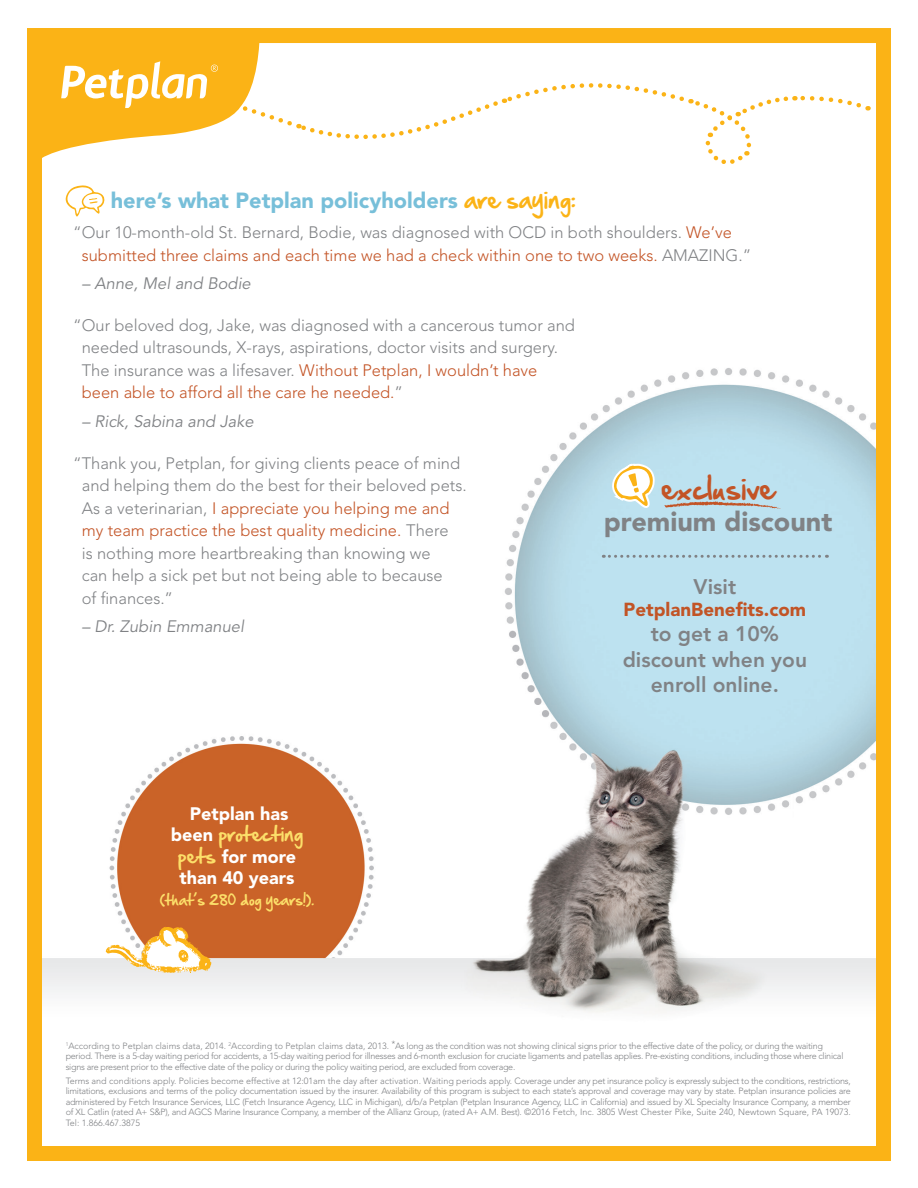
<style>
.page{position:relative;width:918px;height:1188px;background:#fff}
.page>*{position:absolute;margin:0;border:0;box-sizing:border-box;transform-origin:0 0}
.t1{font:900 27px/32.2px "Avenir LT Std";color:#808285;text-align:center}
.t2{font:900 21.75px "Avenir LT Std";color:#77bfd9}
.t3{font:800 21px/25.2px "Avenir LT Std";color:#808285;text-align:center}
.t4{font:900 18.75px "Avenir LT Std";color:#c25426}
.t5{font:900 18px/21.6px "Avenir LT Std";color:#fff;text-align:center}
.t6{font:300 16.5px/22.5px "Avenir LT Std";color:#808285}
.t7{font:italic 16.5px "Avenir LT Std";color:#808285}
.t8{font:13.5px "Hand Of Sean";color:#fcdf6a}
.t9{font:300 9px/10.5px "Avenir LT Std";letter-spacing:-.03em;color:#808285}
.s1{font-family:"Hand Of Sean";font-weight:400;color:#fbb316}
.s2{color:#c35426}
.s3{font-family:"Hand Of Sean";font-weight:400;color:#c35426}
.s4{font-family:"Hand Of Sean";font-weight:400;color:#fcdf6a}
</style>
<div class="page">
<img style="left:43px;top:106px;width:832px;height:907px">
<div style="left:27px;top:28px;width:864px;height:1133px;border:15px solid #fbb316"></div>
<svg style="left:64px;top:185px;width:41px;height:33px"></svg>
<svg style="left:603px;top:555px;width:224px;height:3px"></svg>
<svg style="left:106px;top:926px;width:105px;height:47px"></svg>
<svg style="left:601px;top:372px;width:180px;height:138px"></svg>
<svg style="left:33px;top:28px;width:836px;height:143px"></svg>
<p class="t2" style="left:111px;top:188px;width:466px">here’s what Petplan policyholders <span class="s1">are saying:</span></p>
<p class="t6" style="left:82px;top:221px;width:671px;text-indent:-9px">“Our 10-month-old St. Bernard, Bodie, was diagnosed with OCD in both shoulders. <span class="s2">We’ve submitted three claims and each time we had a check within one to two weeks.</span> AMAZING.”</p>
<p class="t7" style="left:82px;top:274px;width:171px">– Anne, Mel and Bodie</p>
<p class="t6" style="left:82px;top:314px;width:495px;text-indent:-9px">“Our beloved dog, Jake, was diagnosed with a cancerous tumor and needed ultrasounds, X-rays, aspirations, doctor visits and surgery.<br>The insurance was a lifesaver. <span class="s2">Without Petplan, I wouldn’t have been able to afford all the care he needed.</span>”</p>
<p class="t7" style="left:82px;top:412px;width:173px">– Rick, Sabina and Jake</p>
<p class="t6" style="left:82px;top:452px;width:386px;text-indent:-9px">“Thank you, Petplan, for giving clients peace of mind and helping them do the best for their beloved pets.<br>As a veterinarian, <span class="s2">I appreciate you helping me and my team practice the best quality medicine.</span> There<br>is nothing more heartbreaking than knowing we<br>can help a sick pet but not being able to because<br>of finances.”</p>
<p class="t7" style="left:82px;top:617px;width:164px">– Dr. Zubin Emmanuel</p>
<p class="t1" style="left:604px;top:473px;width:230px"><span class="s3">exclusive </span>premium discount</p>
<p class="t3" style="left:694px;top:574px;width:44px">Visit</p>
<p class="t4" style="left:624px;top:598px;width:184px">PetplanBenefits.com</p>
<p class="t3" style="left:623px;top:622px;width:186px">to get a 10% discount when you enroll online.</p>
<p class="t5" style="left:171px;top:802px;width:134px">Petplan has been <span class="s4">protecting pets</span> for more than 40 years</p>
<p class="t8" style="left:160px;top:888px;width:156px">(that’s 280 dog years!).</p>
<p class="t9" style="left:66px;top:1041px;width:779px"><sup>1</sup>According to Petplan claims data, 2014. <sup>2</sup>According to Petplan claims data, 2013. *As long as the condition was not showing clinical signs prior to the effective date of the policy, or during the waiting period. There is a 5-day waiting period for accidents, a 15-day waiting period for illnesses and 6-month exclusion for cruciate ligaments and patellas applies. Pre-existing conditions, including those where clinical signs are present prior to the effective date of the policy or during the policy waiting period, are excluded from coverage.</p>
<p class="t9" style="left:66px;top:1075px;width:787px;text-align:justify">Terms and conditions apply. Policies become effective at 12:01am the day after activation. Waiting periods apply. Coverage under any pet insurance policy is expressly subject to the conditions, restrictions, limitations, exclusions and terms of the policy documentation issued by the insurer. Availability of this program is subject to each state’s approval and coverage may vary by state. Petplan insurance policies are administered by Fetch Insurance Services, LLC (Fetch Insurance Agency, LLC in Michigan), d/b/a Petplan (Petplan Insurance Agency, LLC in California) and issued by XL Specialty Insurance Company, a member of XL Catlin (rated A+ S&amp;P), and AGCS Marine Insurance Company, a member of the Allianz Group, (rated A+ A.M. Best). ©2016 Fetch, Inc. 3805 West Chester Pike, Suite 240, Newtown Square, PA 19073.<br>Tel: 1.866.467.3875</p>
</div>
